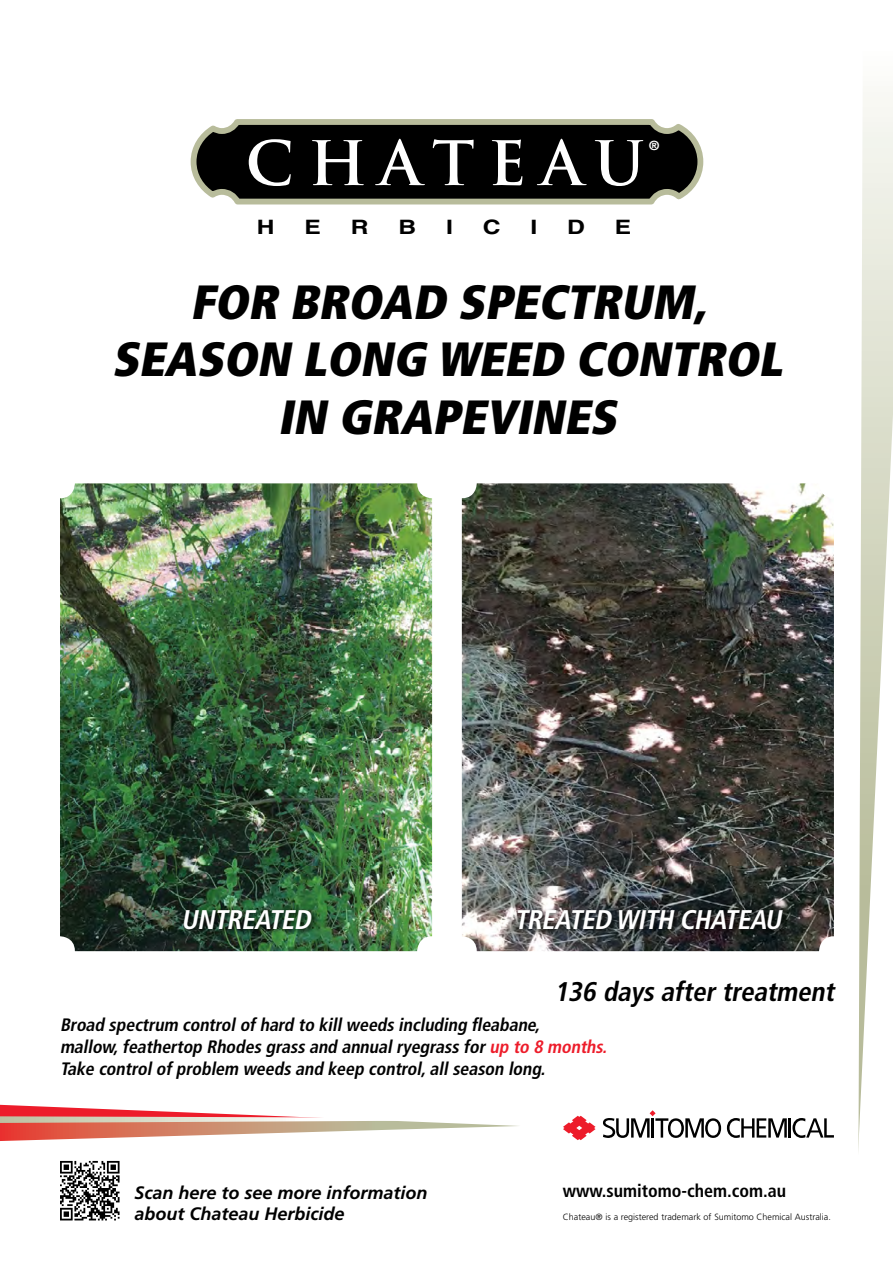
<style>
.page{position:relative;width:893px;height:1263px;background:#fff}
.page>*{position:absolute;margin:0;border:0;box-sizing:border-box;transform-origin:0 0}
.t1{font:italic 900 condensed 48px/57.6px "Frutiger";color:#000;text-align:center}
.t2{font:italic 700 condensed 27px "Frutiger";color:#fff}
.t3{font:italic 700 condensed 27px "Frutiger";color:#000}
.t4{font:700 19.8px "Helvetica";color:#000;scale:1.24 1}
.t5{font:italic 700 condensed 18px/21.6px "Frutiger";color:#000}
.t6{font:italic 700 18px/21.6px "Frutiger";color:#000}
.t7{font:700 condensed 18px "Frutiger";color:#000}
.t8{font:700 12.75px "Helvetica";color:#fff}
.t9{font:300 9px "Frutiger";color:#000}
.s1{color:#ed1c2a}
</style>
<div class="page">
<svg style="left:0;top:1136px;width:172px;height:5px"></svg>
<svg style="left:0;top:876px;width:779px;height:260px"></svg>
<svg style="left:563px;top:1116px;width:33px;height:24px"></svg>
<svg style="left:727px;top:1118px;width:107px;height:20px"></svg>
<svg style="left:603px;top:1110px;width:118px;height:28px"></svg>
<svg style="left:191px;top:119px;width:512px;height:86px;background:#41423d"></svg>
<img style="left:60px;top:483px;width:372px;height:468px">
<img style="left:462px;top:483px;width:372px;height:468px">
<div style="left:182px;top:907px;width:136px;height:29px;background:#000;opacity:.75"></div>
<div style="left:515px;top:907px;width:274px;height:29px;background:#000;opacity:.75"></div>
<svg style="left:60px;top:1161px;width:60px;height:59px"></svg>
<svg style="left:858px;top:92px;width:35px;height:1059px"></svg>
<p class="t8" style="left:650px;top:138px;width:11px">®</p>
<p class="t4" style="left:257px;top:215px;width:16px">H</p>
<p class="t4" style="left:304px;top:215px;width:15px">E</p>
<p class="t4" style="left:351px;top:215px;width:16px">R</p>
<p class="t4" style="left:398px;top:215px;width:16px">B</p>
<p class="t4" style="left:446px;top:215px;width:7px">I</p>
<p class="t4" style="left:483px;top:215px;width:16px">C</p>
<p class="t4" style="left:530px;top:215px;width:7px">I</p>
<p class="t4" style="left:567px;top:215px;width:16px">D</p>
<p class="t4" style="left:615px;top:215px;width:15px">E</p>
<p class="t1" style="left:112px;top:273px;width:682px">FOR BROAD SPECTRUM,<br>SEASON LONG WEED CONTROL<br>IN GRAPEVINES</p>
<p class="t2" style="left:181px;top:903px;width:137px">UNTREATED</p>
<p class="t2" style="left:514px;top:903px;width:274px">TREATED WITH CHATEAU</p>
<p class="t3" style="left:554px;top:976px;width:287px">136 days aftertreatment</p>
<p class="t5" style="left:60px;top:1014px;width:552px">Broad spectrum controlofhard to killweeds including fleabane, mallow,feathertop Rhodes grass and annualryegrass for<span class="s1">up to 8 months.<br></span>Take controlofproblem weeds and keep control,allseason long.</p>
<p class="t6" style="left:134px;top:1181px;width:295px">Scan here to see more information about Chateau Herbicide</p>
<p class="t7" style="left:563px;top:1180px;width:225px">www.sumitomo-chem.com.au</p>
<p class="t9" style="left:563px;top:1212px;width:269px">Chateau® is a registered trademark of Sumitomo Chemical Australia.</p>
</div>
